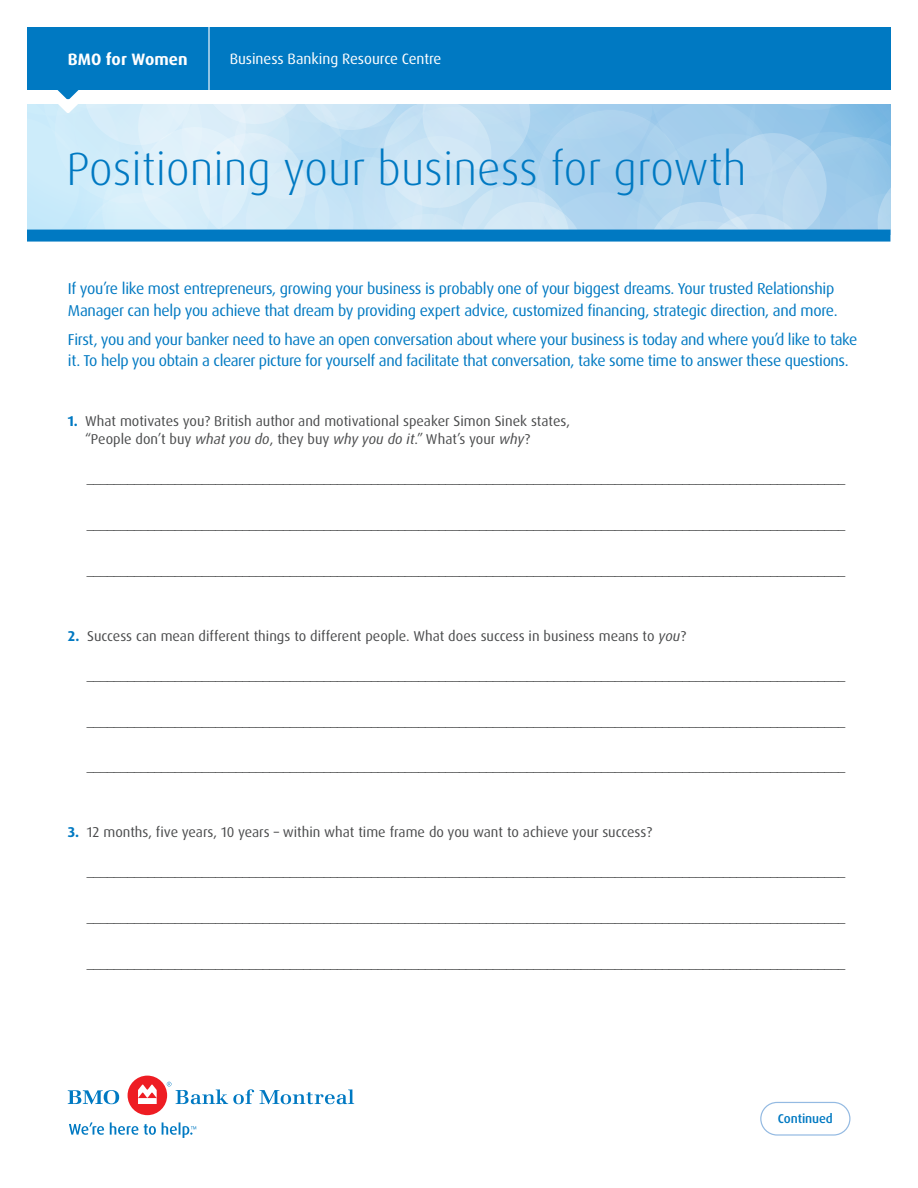
<style>
.page{position:relative;width:918px;height:1188px;background:#fff}
.page>*{position:absolute;margin:0;border:0;box-sizing:border-box;transform-origin:0 0}
.t1{font:300 46.5px "Dax Pro";color:#0079c2}
.t2{font:700 16.5px "Dax Pro";letter-spacing:.005em;color:#fff}
.t3{font:15.75px/21.8px "Dax Pro";letter-spacing:-.025em;color:#0079c2}
.t4{font:15px "Dax Pro";letter-spacing:-.005em;color:#fff}
.t5{font:14.25px/18.8px "Dax Pro";color:#4b4c4d}
.t6{font:500 12.75px "Dax OT";letter-spacing:-.01em;color:#0079c2}
.s1{font-weight:700;color:#0079c2}
.s2{font-style:italic}
</style>
<div class="page">
<div style="left:27px;top:28px;width:863px;height:62px;background:#0079c2"></div>
<svg style="left:27px;top:86px;width:864px;height:148px;background:#bfdef2"></svg>
<hr style="left:208px;top:27px;width:2px;height:67px;background:#fff">
<svg style="left:760px;top:1102px;width:90px;height:34px"></svg>
<svg style="left:69px;top:1122px;width:35px;height:13px"></svg>
<svg style="left:110px;top:1122px;width:28px;height:13px"></svg>
<svg style="left:144px;top:1124px;width:12px;height:11px"></svg>
<svg style="left:162px;top:1122px;width:34px;height:16px"></svg>
<svg style="left:68px;top:1090px;width:51px;height:14px"></svg>
<div style="left:128px;top:1076px;width:39px;height:39px;background:#ee1d23;border-radius:50%"></div>
<svg style="left:138px;top:1085px;width:19px;height:19px"></svg>
<svg style="left:167px;top:1082px;width:87px;height:22px"></svg>
<svg style="left:260px;top:1089px;width:94px;height:15px"></svg>
<div style="left:27px;top:230px;width:863px;height:12px;background:#0079c2"></div>
<p class="t2" style="left:68px;top:48px;width:121px">BMO for Women</p>
<p class="t4" style="left:230px;top:49px;width:213px">Business Banking Resource Centre</p>
<h1 class="t1" style="left:66px;top:139px;width:682px">Positioning your business for growth</h1>
<p class="t3" style="left:68px;top:278px;width:771px">If you’re like most entrepreneurs, growing your business is probably one of your biggest dreams. Your trusted Relationship<br>Manager can help you achieve that dream by providing expert advice, customized financing, strategic direction, and more.</p>
<p class="t3" style="left:68px;top:328px;width:791px">First, you and your banker need to have an open conversation about where your business is today and where you’d like to take it. To help you obtain a clearer picture for yourself and facilitate that conversation, take some time to answer these questions.</p>
<p class="t5" style="left:85px;top:411px;width:486px;text-indent:-17px"><span class="s1">1.</span> What motivates you? British author and motivational speaker Simon Sinek states, “People don’t buy <span class="s2">what you do</span>, they buy <span class="s2">why you do it</span>.” What’s your <span class="s2">why</span>?</p>
<p class="t5" style="left:87px;top:469px;width:760px">________________________________________________________________________________________________________________</p>
<p class="t5" style="left:87px;top:515px;width:760px">________________________________________________________________________________________________________________</p>
<p class="t5" style="left:87px;top:561px;width:760px">________________________________________________________________________________________________________________</p>
<p class="t5" style="left:68px;top:627px;width:620px"><span class="s1">2.</span> Success can mean different things to different people. What does success in business means to <span class="s2">you</span>?</p>
<p class="t5" style="left:87px;top:666px;width:760px">________________________________________________________________________________________________________________</p>
<p class="t5" style="left:87px;top:711px;width:760px">________________________________________________________________________________________________________________</p>
<p class="t5" style="left:87px;top:757px;width:760px">________________________________________________________________________________________________________________</p>
<p class="t5" style="left:68px;top:823px;width:586px"><span class="s1">3.</span> 12 months, five years, 10 years – within what time frame do you want to achieve your success?</p>
<p class="t5" style="left:87px;top:862px;width:760px">________________________________________________________________________________________________________________</p>
<p class="t5" style="left:87px;top:908px;width:760px">________________________________________________________________________________________________________________</p>
<p class="t5" style="left:87px;top:954px;width:760px">________________________________________________________________________________________________________________</p>
<p class="t6" style="left:778px;top:1111px;width:56px">Continued</p>
</div>
